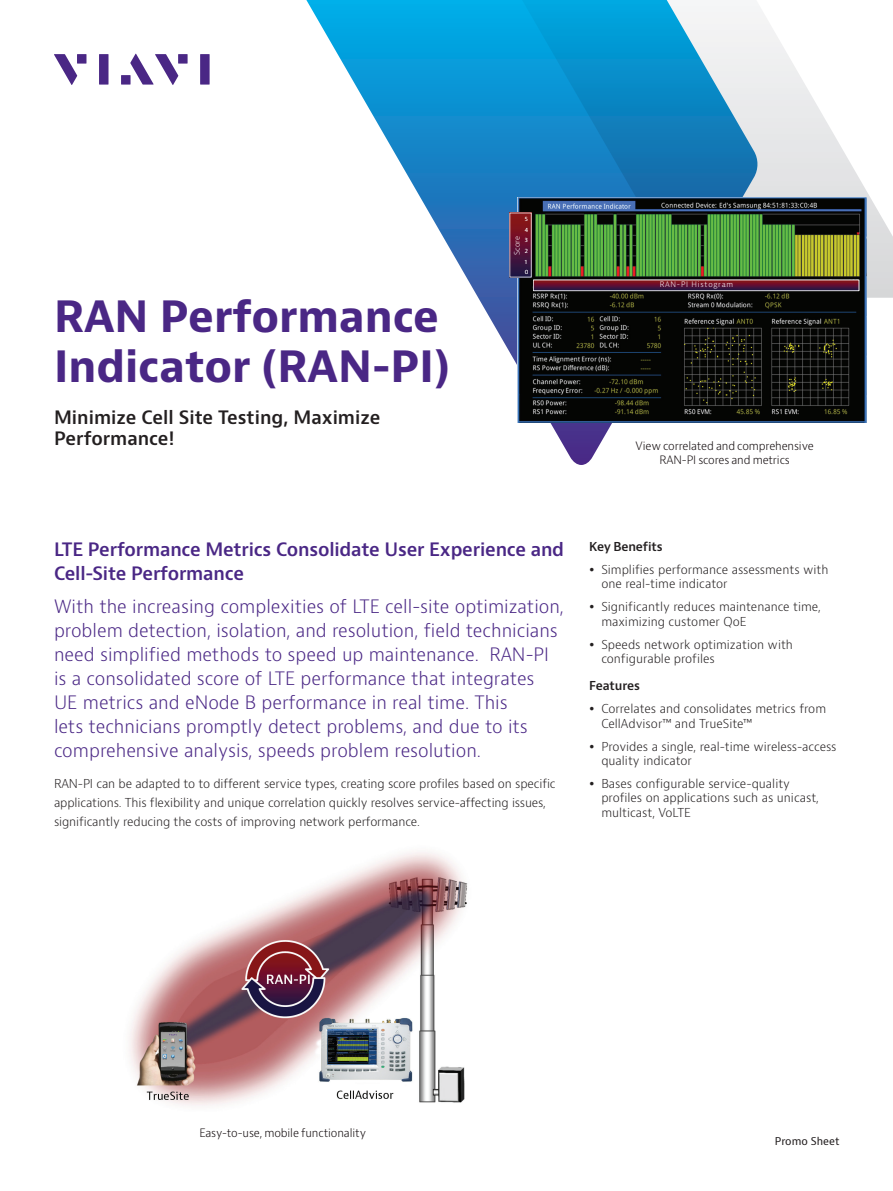
<style>
.page{position:relative;width:893px;height:1191px;background:#fff}
.page>*{position:absolute;margin:0;border:0;box-sizing:border-box;transform-origin:0 0}
.t1{font:700 42px/49.5px "Bernino Sans";color:#4a2785}
.t2{font:300 18px/24px "Bernino Sans";color:#4a2785}
.t3{font:600 18px/24px "Bernino Sans";letter-spacing:-.01em;color:#4a2785}
.t4{font:600 18px/21px "Bernino Sans";color:#231f20}
.t5{font:300 12px/14.4px "Bernino Sans";letter-spacing:-.005em;color:#231f20}
.t6{font:600 12px "Bernino Sans";letter-spacing:-.01em;color:#231f20}
.t7{font:300 11.25px/13.5px "Bernino Sans";letter-spacing:-.01em;color:#110a0c;text-align:center}
.t8{font:10.5px "Bernino Sans";color:#231f20}
.t9{font:300 7.5px "Bernina Sans";letter-spacing:.095em;color:#fff}
.t10{font:300 6px/10.6px "Bernina Sans";color:#fff}
</style>
<div class="page">
<svg style="left:306px;top:0;width:453px;height:465px"></svg>
<svg style="left:508px;top:1px;width:14px;height:297px;background:#0f8ecf"></svg>
<svg style="left:522px;top:1px;width:371px;height:297px"></svg>
<svg style="left:54px;top:54px;width:23px;height:31px"></svg>
<div style="left:77px;top:54px;width:9px;height:10px;background:#4a2785"></div>
<div style="left:99px;top:54px;width:10px;height:31px;background:#4a2785"></div>
<div style="left:178px;top:54px;width:10px;height:10px;background:#4a2785"></div>
<div style="left:200px;top:54px;width:10px;height:31px;background:#4a2785"></div>
<svg style="left:130px;top:54px;width:48px;height:31px"></svg>
<div style="left:121px;top:75px;width:10px;height:10px;background:#4a2785"></div>
<img style="left:517px;top:198px;width:349px;height:224px">
<svg style="left:509px;top:213px;width:350px;height:78px;background:#516b36"></svg>
<img style="left:129px;top:852px;width:339px;height:254px">
<h1 class="t1" style="left:54px;top:293px;width:397px">RAN Performance<br>Indicator (RAN-PI)</h1>
<h2 class="t4" style="left:54px;top:407px;width:328px">Minimize Cell Site Testing, Maximize<br>Performance!</h2>
<p class="t10" style="left:525px;top:214px;width:5px">5<br>4<br>3<br>2<br>1<br>0</p>
<p class="t9" style="left:512px;top:255px;width:20px;rotate:-90deg">Score</p>
<p class="t9" style="left:660px;top:279px;width:75px">RAN-PI Histogram</p>
<p class="t7" style="left:636px;top:439px;width:180px">View correlated and comprehensive<br>RAN-PI scores and metrics</p>
<h2 class="t3" style="left:54px;top:538px;width:512px">LTE Performance Metrics Consolidate User Experience and<br>Cell-Site Performance</h2>
<p class="t2" style="left:54px;top:594px;width:512px">With the increasing complexities of LTE cell-site optimization, problem detection, isolation, and resolution, field technicians need simplified methods to speed up maintenance. RAN-PI is a consolidated score of LTE performance that integrates<br>UE metrics and eNode B performance in real time. This<br>lets technicians promptly detect problems, and due to its comprehensive analysis, speeds problem resolution.</p>
<p class="t5" style="left:54px;top:774px;width:503px;line-height:18.8px">RAN-PI can be adapted to to different service types, creating score profiles based on specific applications. This flexibility and unique correlation quickly resolves service-affecting issues, significantly reducing the costs of improving network performance.</p>
<p class="t6" style="left:589px;top:539px;width:75px">Key Benefits</p>
<p class="t5" style="left:601px;top:562px;width:229px">Simplifies performance assessments with one real-time indicator</p>
<p class="t5" style="left:601px;top:600px;width:221px">Significantly reduces maintenance time, maximizing customer QoE</p>
<p class="t5" style="left:601px;top:637px;width:193px">Speeds network optimization with configurable profiles</p>
<p class="t6" style="left:589px;top:678px;width:52px">Features</p>
<p class="t5" style="left:601px;top:702px;width:226px">Correlates and consolidates metrics from<br>CellAdvisor™ and TrueSite™</p>
<p class="t5" style="left:601px;top:739px;width:237px">Provides a single, real-time wireless-access quality indicator</p>
<p class="t5" style="left:601px;top:776px;width:219px">Bases configurable service-quality profiles on applications such as unicast, multicast, VoLTE</p>
<p class="t7" style="left:199px;top:1126px;width:168px">Easy-to-use, mobile functionality</p>
<p class="t8" style="left:775px;top:1134px;width:66px">Promo Sheet</p>
</div>
